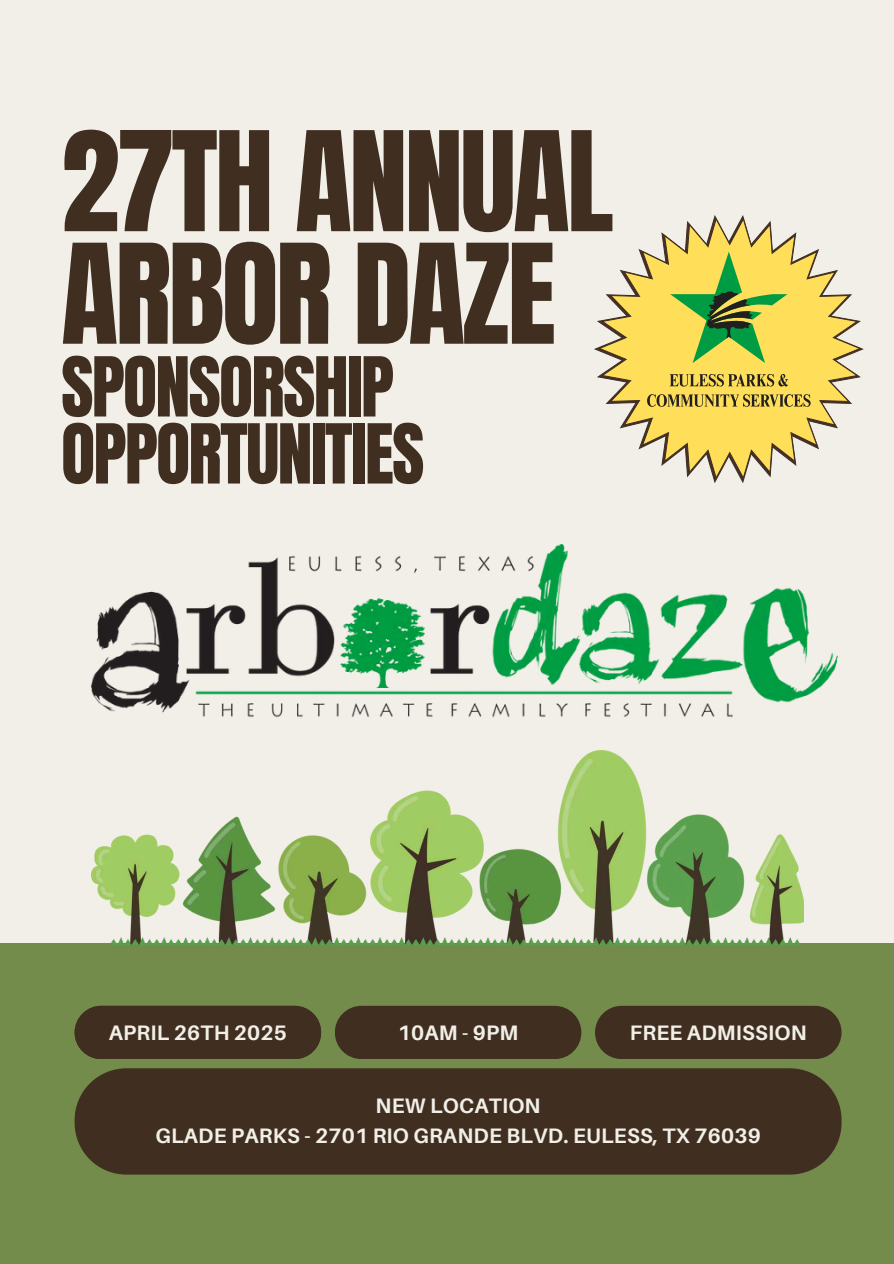
<style>
.page{position:relative;width:894px;height:1264px;background:#fff}
.page>*{position:absolute;margin:0;border:0;box-sizing:border-box;transform-origin:0 0}
.t1{font:117.6px/112.5px "Anton";letter-spacing:-.025em;color:#402f21}
.t2{font:70.2px/67.1px "Anton";letter-spacing:-.025em;color:#402f21}
.t3{font:700 21px "Aileron";letter-spacing:.01em;color:#f1efe7}
</style>
<div class="page">
<div style="left:0;top:0;width:893px;height:1263px;background:#f1efe7"></div>
<div style="left:0;top:943px;width:893px;height:135px;background:#738b4b"></div>
<svg style="left:598px;top:218px;width:263px;height:261px"></svg>
<img style="left:91px;top:750px;width:711px;height:194px">
<img style="left:90px;top:545px;width:748px;height:173px">
<div style="left:0;top:1076px;width:893px;height:187px;background:#738b4b"></div>
<div style="left:75px;top:1068px;width:766px;height:106px;background:#402f21;border-radius:52px"></div>
<div style="left:595px;top:1005px;width:246px;height:54px;background:#402f21;border-radius:27px"></div>
<div style="left:335px;top:1005px;width:246px;height:54px;background:#402f21;border-radius:27px"></div>
<div style="left:75px;top:1005px;width:246px;height:53px;background:#402f21"></div>
<svg style="left:669px;top:374px;width:118px;height:12px"></svg>
<svg style="left:647px;top:394px;width:163px;height:13px;background:#ad9743"></svg>
<svg style="left:670px;top:251px;width:117px;height:112px;background:#b9c250"></svg>
<h1 class="t1" style="left:61px;top:127px;width:554px">27TH ANNUAL<br>ARBOR DAZE</h1>
<p class="t2" style="left:61px;top:354px;width:365px">SPONSORSHIP<br>OPPORTUNITIES</p>
<p class="t3" style="left:109px;top:1019px;width:180px">APRIL 26TH 2025</p>
<p class="t3" style="left:398px;top:1019px;width:122px">10AM - 9PM</p>
<h2 class="t3" style="left:629px;top:1019px;width:178px">FREE ADMISSION</h2>
<p class="t3" style="left:375px;top:1092px;width:166px">NEW LOCATION</p>
<p class="t3" style="left:155px;top:1122px;width:606px">GLADE PARKS - 2701 RIO GRANDE BLVD. EULESS, TX 76039</p>
</div>
